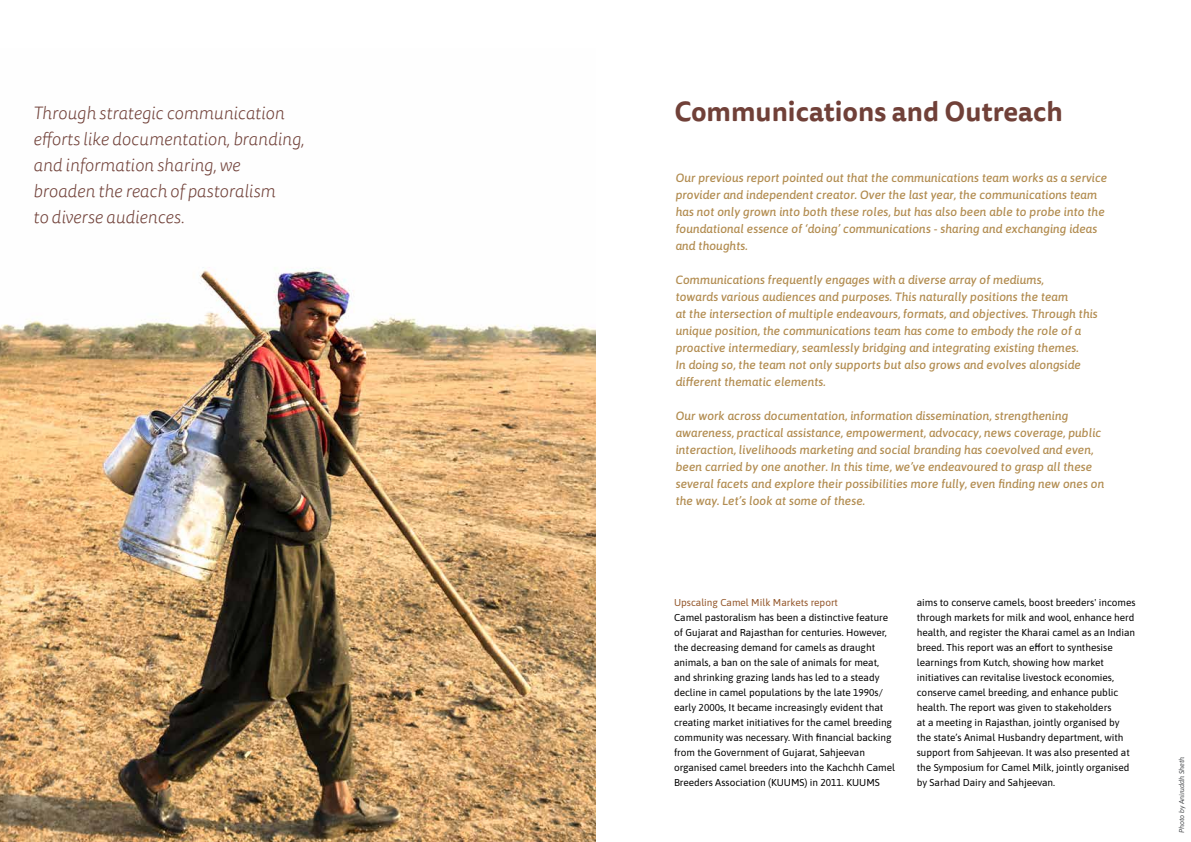
<style>
.page{position:relative;width:1191px;height:842px;background:#fff}
.page>*{position:absolute;margin:0;border:0;box-sizing:border-box;transform-origin:0 0}
.t1{font:700 27px "Tisa Sans Pro";color:#704038}
.t2{font:italic 300 18px/26px "Tisa Sans Pro";color:#704038}
.t3{font:italic 500 12px/17px "Asap";color:#b28c50}
.t4{font:10px/15px "Asap";color:#000}
.t5{font:10px "Asap";color:#93562a}
.t6{font:italic 7px "Asap";color:#4b4d50}
</style>
<div class="page">
<img style="left:0;top:267px;width:595px;height:575px">
<h2 class="t2" style="left:33px;top:100px;width:273px">Through strategic communication efforts like documentation, branding, and information sharing, we broaden the reach of pastoralism<br>to diverse audiences.</h2>
<h1 class="t1" style="left:674px;top:91px;width:390px">Communications and Outreach</h1>
<p class="t3" style="left:675px;top:169px;width:433px">Our previous report pointed out that the communications team works as a service provider and independent creator. Over the last year, the communications team has not only grown into both these roles, but has also been able to probe into the foundational essence of ‘doing’ communications - sharing and exchanging ideas and thoughts.</p>
<p class="t3" style="left:675px;top:271px;width:424px">Communications frequently engages with a diverse array of mediums,<br>towards various audiences and purposes. This naturally positions the team<br>at the intersection of multiple endeavours, formats, and objectives. Through this unique position, the communications team has come to embody the role of a proactive intermediary, seamlessly bridging and integrating existing themes.<br>In doing so, the team not only supports but also grows and evolves alongside different thematic elements.</p>
<p class="t3" style="left:675px;top:407px;width:430px">Our work across documentation, information dissemination, strengthening awareness, practical assistance, empowerment, advocacy, news coverage, public interaction, livelihoods marketing and social branding has coevolved and even, been carried by one another. In this time, we’ve endeavoured to grasp all these several facets and explore their possibilities more fully, even finding new ones on the way. Let’s look at some of these.</p>
<p class="t5" style="left:674px;top:595px;width:165px">Upscaling Camel Milk Markets report</p>
<p class="t4" style="left:674px;top:609px;width:222px">Camel pastoralism has been a distinctive feature of Gujarat and Rajasthan for centuries. However, the decreasing demand for camels as draught animals, a ban on the sale of animals for meat, and shrinking grazing lands has led to a steady decline in camel populations by the late 1990s/ early 2000s, It became increasingly evident that creating market initiatives for the camel breeding community was necessary. With financial backing from the Government of Gujarat, Sahjeevan organised camel breeders into the Kachchh Camel Breeders Association (KUUMS) in 2011. KUUMS</p>
<p class="t4" style="left:916px;top:594px;width:220px">aims to conserve camels, boost breeders' incomes through markets for milk and wool, enhance herd health, and register the Kharai camel as an Indian breed. This report was an effort to synthesise learnings from Kutch, showing how market initiatives can revitalise livestock economies, conserve camel breeding, and enhance public health. The report was given to stakeholders<br>at a meeting in Rajasthan, jointly organised by the state’s Animal Husbandry department, with support from Sahjeevan. It was also presented at the Symposium for Camel Milk, jointly organised by Sarhad Dairy and Sahjeevan.</p>
<p class="t6" style="left:1176px;top:833px;width:78px;rotate:-90deg">Photo by Aniruddh Sheth</p>
</div>
